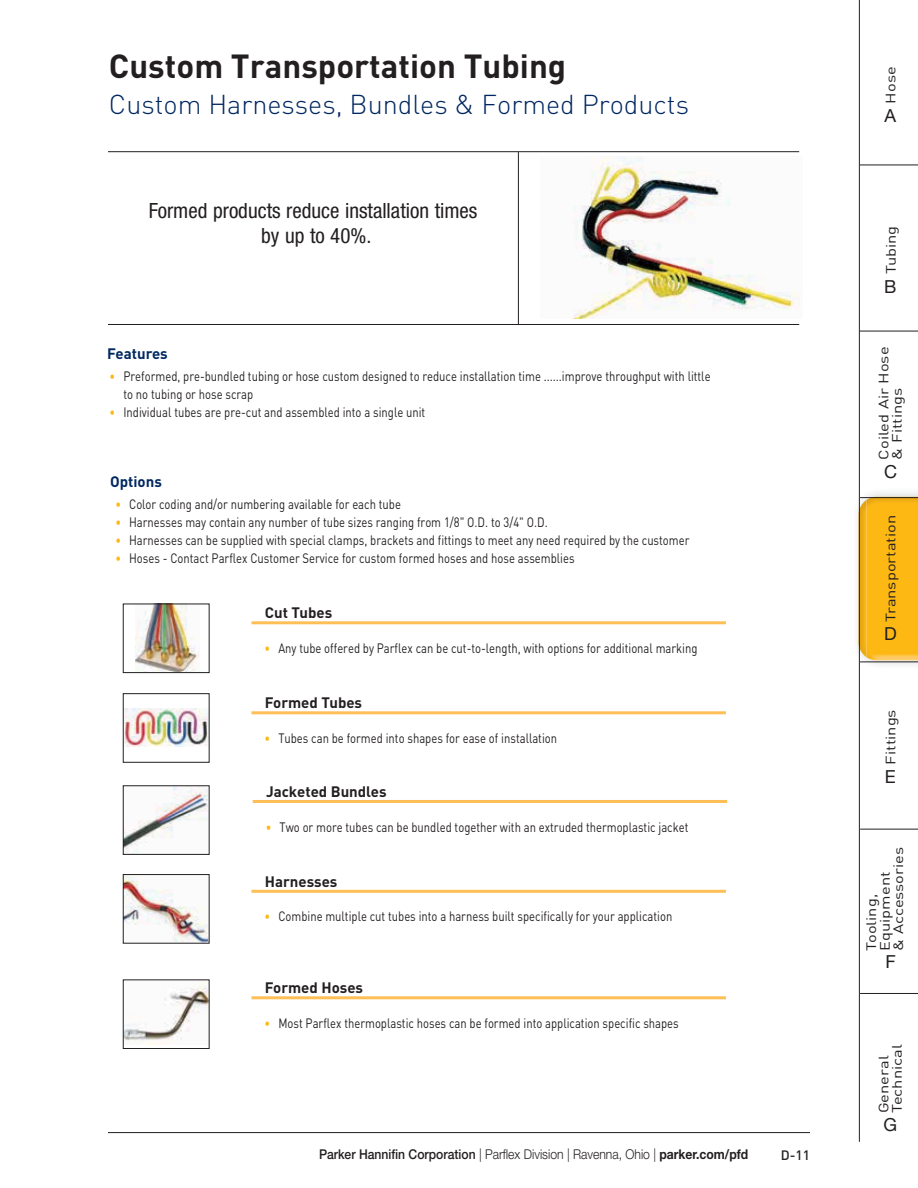
<style>
.page{position:relative;width:918px;height:1188px;background:#fff}
.page>*{position:absolute;margin:0;border:0;box-sizing:border-box;transform-origin:0 0}
.t1{font:700 33px "DINOT";color:#231f20}
.t2{font:300 27px "DINOT";color:#002860}
.t3{font:condensed 21px/25.2px "Helvetica Neue LT Std";color:#231f20;text-align:center}
.t4{font:18px "Helvetica Neue LT Std";color:#231f20}
.t5{font:700 15px "DINOT";color:#231f20}
.t6{font:700 15px "DINOT";color:#002860}
.t7{font:13.5px/18px "DINOT";color:#231f20;scale:.83 1}
.t8{font:13.5px/13.5px "DINOT";color:#231f20;scale:1.22 1}
.t9{font:300 13.5px "Helvetica Neue LT Std";color:#231f20;scale:.9 1}
.t10{font:500 13.5px "DINOT";color:#231f20}
.s1{font-family:"Helvetica Neue LT Std";font-stretch:condensed;font-size:12.15px;color:#fdb813}
.s2{font-weight:500}
.s3{font-weight:700}
</style>
<div class="page">
<img style="left:857px;top:488px;width:61px;height:181px">
<img style="left:860px;top:500px;width:7px;height:157px">
<div style="left:867px;top:498px;width:51px;height:162px;background:#fdb813"></div>
<hr style="left:108px;top:1132px;width:702px;height:1px;background:#231f20">
<hr style="left:860px;top:165px;width:58px;height:1px;background:#231f20">
<hr style="left:859px;top:331px;width:59px;height:1px;background:#231f20">
<hr style="left:859px;top:0;width:1px;height:1142px;background:#231f20">
<hr style="left:860px;top:497px;width:58px;height:1px;background:#231f20">
<hr style="left:860px;top:662px;width:58px;height:1px;background:#231f20">
<hr style="left:860px;top:829px;width:58px;height:1px;background:#231f20">
<hr style="left:860px;top:993px;width:58px;height:1px;background:#231f20">
<img style="left:573px;top:156px;width:227px;height:162px">
<hr style="left:108px;top:151px;width:691px;height:1px;background:#231f20">
<hr style="left:518px;top:152px;width:1px;height:172px;background:#231f20">
<hr style="left:108px;top:324px;width:691px;height:1px;background:#231f20">
<img style="left:135px;top:606px;width:64px;height:65px">
<div style="left:123px;top:604px;width:86px;height:69px;border:1px solid #231f20"></div>
<hr style="left:251px;top:621px;width:475px;height:3px;background:#febf57">
<img style="left:125px;top:708px;width:82px;height:39px">
<div style="left:123px;top:693px;width:86px;height:70px;border:1px solid #231f20"></div>
<hr style="left:251px;top:711px;width:475px;height:3px;background:#febf57">
<img style="left:125px;top:982px;width:82px;height:62px">
<div style="left:123px;top:980px;width:86px;height:69px;border:1px solid #231f20"></div>
<hr style="left:251px;top:996px;width:475px;height:3px;background:#febf57">
<img style="left:125px;top:876px;width:82px;height:65px">
<div style="left:123px;top:874px;width:86px;height:69px;border:1px solid #231f20"></div>
<hr style="left:251px;top:890px;width:475px;height:3px;background:#febf57">
<img style="left:125px;top:788px;width:82px;height:65px">
<div style="left:123px;top:786px;width:86px;height:69px;border:1px solid #231f20"></div>
<hr style="left:253px;top:800px;width:474px;height:3px;background:#febf57">
<h1 class="t1" style="left:109px;top:55px;width:459px">Custom Transportation Tubing</h1>
<h2 class="t2" style="left:109px;top:95px;width:582px">Custom Harnesses, Bundles &amp; Formed Products</h2>
<h3 class="t3" style="left:149px;top:200px;width:330px">Formed products reduce installation times by up to 40%.</h3>
<p class="t6" style="left:107px;top:349px;width:62px">Features</p>
<p class="t7" style="left:123px;top:369px;width:709px;text-indent:-14px"><span class="s1">•</span> Preformed, pre-bundled tubing or hose custom designed to reduce installation time ......improve throughput with little to no tubing or hose scrap</p>
<p class="t7" style="left:110px;top:405px;width:381px"><span class="s1">•</span> Individual tubes are pre-cut and assembled into a single unit</p>
<p class="t6" style="left:110px;top:476px;width:53px">Options</p>
<p class="t7" style="left:116px;top:496px;width:345px"><span class="s1">•</span> Color coding and/or numbering available for each tube</p>
<p class="t7" style="left:116px;top:514px;width:522px"><span class="s1">•</span> Harnesses may contain any number of tube sizes ranging from 1/8" O.D. to 3/4" O.D.</p>
<p class="t7" style="left:116px;top:532px;width:693px"><span class="s1">•</span> Harnesses can be supplied with special clamps, brackets and fittings to meet any need required by the customer</p>
<p class="t7" style="left:116px;top:550px;width:554px"><span class="s1">•</span> Hoses - Contact Parflex Customer Service for custom formed hoses and hose assemblies</p>
<p class="t5" style="left:265px;top:608px;width:69px">Cut Tubes</p>
<p class="t7" style="left:265px;top:641px;width:523px"><span class="s1">•</span> Any tube offered by Parflex can be cut-to-length, with options for additional marking</p>
<p class="t5" style="left:265px;top:698px;width:99px">Formed Tubes</p>
<p class="t7" style="left:265px;top:731px;width:354px"><span class="s1">•</span> Tubes can be formed into shapes for ease of installation</p>
<p class="t5" style="left:266px;top:786px;width:122px">Jacketed Bundles</p>
<p class="t7" style="left:266px;top:819px;width:510px"><span class="s1">•</span> Two or more tubes can be bundled together with an extruded thermoplastic jacket</p>
<p class="t5" style="left:265px;top:876px;width:74px">Harnesses</p>
<p class="t7" style="left:265px;top:909px;width:493px"><span class="s1">•</span> Combine multiple cut tubes into a harness built specifically for your application</p>
<p class="t5" style="left:265px;top:983px;width:100px">Formed Hoses</p>
<p class="t7" style="left:265px;top:1016px;width:500px"><span class="s1">•</span> Most Parflex thermoplastic hoses can be formed into application specific shapes</p>
<p class="t9" style="left:319px;top:1149px;width:479px"><span class="s2">Parker Hannifin Corporation</span> | Parflex Division | Ravenna, Ohio | <span class="s3">parker.com/pfd</span></p>
<p class="t10" style="left:781px;top:1147px;width:31px">D-11</p>
<p class="t8" style="left:886px;top:104px;width:32px;rotate:-90deg">Hose</p>
<h3 class="t4" style="left:884px;top:109px;width:13px">A</h3>
<p class="t8" style="left:886px;top:274px;width:41px;rotate:-90deg">Tubing</p>
<h3 class="t4" style="left:884px;top:280px;width:14px">B</h3>
<p class="t8" style="left:878px;top:460px;width:94px;rotate:-90deg">Coiled Air Hose &amp; Fittings</p>
<h3 class="t4" style="left:884px;top:465px;width:14px">C</h3>
<p class="t8" style="left:886px;top:622px;width:89px;rotate:-90deg">Transportation</p>
<h3 class="t4" style="left:884px;top:628px;width:14px">D</h3>
<p class="t8" style="left:886px;top:765px;width:47px;rotate:-90deg">Fittings</p>
<h3 class="t4" style="left:885px;top:770px;width:12px">E</h3>
<p class="t8" style="left:866px;top:951px;width:87px;rotate:-90deg">Tooling,<br>Equipment<br>&amp; Accessories</p>
<h3 class="t4" style="left:885px;top:955px;width:12px">F</h3>
<p class="t8" style="left:878px;top:1113px;width:58px;rotate:-90deg">General<br>Technical</p>
<h3 class="t4" style="left:884px;top:1118px;width:15px">G</h3>
</div>
